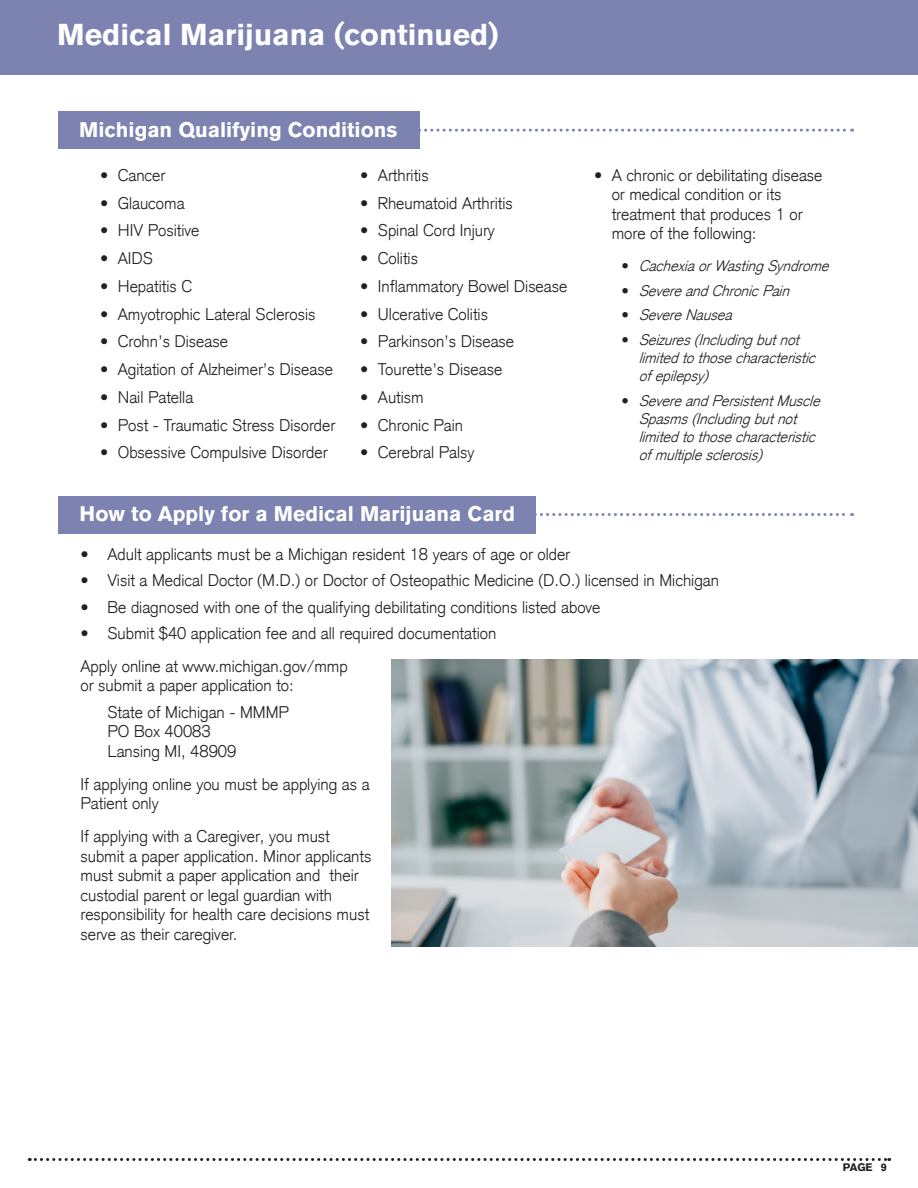
<style>
.page{position:relative;width:918px;height:1188px;background:#fff}
.page>*{position:absolute;margin:0;border:0;box-sizing:border-box;transform-origin:0 0}
.t1{font:700 30px "Akzidenz Grotesk BQ";color:#fff}
.t2{font:700 21px "Akzidenz Grotesk BQ";color:#fff}
.t3{font:300 16.5px/19.5px "Akzidenz Grotesk CE";color:#231f20}
.t4{font:italic 300 15px/18px "Akzidenz Grotesk CE";color:#231f20}
.t5{font:700 10.8px "Akzidenz Grotesk BQ";color:#231f20}
.s1{font-style:normal}
</style>
<div class="page">
<svg style="left:29px;top:1158px;width:861px;height:3px"></svg>
<div style="left:0;top:0;width:918px;height:75px;background:#7c83b1"></div>
<svg style="left:536px;top:513px;width:317px;height:3px"></svg>
<svg style="left:420px;top:129px;width:433px;height:3px"></svg>
<img style="left:392px;top:660px;width:526px;height:286px">
<div style="left:58px;top:496px;width:478px;height:37px;background:#7c83b1"></div>
<div style="left:58px;top:111px;width:362px;height:38px;background:#7c83b1"></div>
<p class="t1" style="left:57px;top:17px;width:443px">Medical Marijuana (continued)</p>
<p class="t2" style="left:79px;top:118px;width:320px">Michigan Qualifying Conditions</p>
<p class="t3" style="left:100px;top:165px;width:67px">• Cancer</p>
<p class="t3" style="left:100px;top:193px;width:86px">• Glaucoma</p>
<p class="t3" style="left:100px;top:221px;width:101px">• HIV Positive</p>
<p class="t3" style="left:100px;top:248px;width:54px">• AIDS</p>
<p class="t3" style="left:100px;top:276px;width:93px">• Hepatitis C</p>
<p class="t3" style="left:100px;top:304px;width:217px">• Amyotrophic Lateral Sclerosis</p>
<p class="t3" style="left:100px;top:332px;width:129px">• Crohn’s Disease</p>
<p class="t3" style="left:100px;top:359px;width:234px">• Agitation of Alzheimer’s Disease</p>
<p class="t3" style="left:100px;top:387px;width:95px">• Nail Patella</p>
<p class="t3" style="left:100px;top:415px;width:237px">• Post - Traumatic Stress Disorder</p>
<p class="t3" style="left:100px;top:443px;width:229px">• Obsessive Compulsive Disorder</p>
<p class="t3" style="left:360px;top:165px;width:70px">• Arthritis</p>
<p class="t3" style="left:360px;top:193px;width:154px">• Rheumatoid Arthritis</p>
<p class="t3" style="left:360px;top:221px;width:136px">• Spinal Cord Injury</p>
<p class="t3" style="left:360px;top:248px;width:59px">• Colitis</p>
<p class="t3" style="left:360px;top:276px;width:209px">• Inflammatory Bowel Disease</p>
<p class="t3" style="left:360px;top:304px;width:129px">• Ulcerative Colitis</p>
<p class="t3" style="left:360px;top:332px;width:155px">• Parkinson’s Disease</p>
<p class="t3" style="left:360px;top:359px;width:143px">• Tourette’s Disease</p>
<p class="t3" style="left:360px;top:387px;width:65px">• Autism</p>
<p class="t3" style="left:360px;top:415px;width:104px">• Chronic Pain</p>
<p class="t3" style="left:360px;top:443px;width:116px">• Cerebral Palsy</p>
<p class="t2" style="left:80px;top:502px;width:437px">How to Apply for a Medical Marijuana Card</p>
<p class="t3" style="left:612px;top:165px;width:212px;text-indent:-18px">• A chronic or debilitating disease or medical condition or its treatment that produces 1 or more of the following:</p>
<p class="t4" style="left:621px;top:256px;width:214px"><span class="s1">•</span> CachexiaorWastingSyndrome</p>
<p class="t4" style="left:621px;top:281px;width:175px"><span class="s1">•</span> SevereandChronicPain</p>
<p class="t4" style="left:621px;top:306px;width:117px"><span class="s1">•</span> SevereNausea</p>
<p class="t4" style="left:639px;top:331px;width:183px;text-indent:-17px"><span class="s1">•</span> Seizures(Includingbutnot limitedtothosecharacteristic ofepilepsy)</p>
<p class="t4" style="left:639px;top:391px;width:188px;text-indent:-17px"><span class="s1">•</span> SevereandPersistentMuscle<br>Spasms(Includingbutnot limitedtothosecharacteristic ofmultiplesclerosis)</p>
<p class="t3" style="left:81px;top:544px;width:491px">• Adult applicants must be a Michigan resident 18 years of age or older</p>
<p class="t3" style="left:81px;top:571px;width:640px">• Visit a Medical Doctor (M.D.) or Doctor of Osteopathic Medicine (D.O.) licensed in Michigan</p>
<p class="t3" style="left:81px;top:597px;width:522px">• Be diagnosed with one of the qualifying debilitating conditions listed above</p>
<p class="t3" style="left:81px;top:623px;width:417px">• Submit $40 application fee and all required documentation</p>
<p class="t3" style="left:81px;top:656px;width:269px">Apply online at www.michigan.gov/mmp or submit a paper application to:</p>
<p class="t3" style="left:108px;top:702px;width:183px">State of Michigan - MMMP</p>
<p class="t3" style="left:108px;top:721px;width:105px">PO Box 40083</p>
<p class="t3" style="left:108px;top:741px;width:130px">Lansing MI, 48909</p>
<p class="t3" style="left:81px;top:774px;width:291px">If applying online you must be applying as a<br>Patient only</p>
<p class="t3" style="left:81px;top:826px;width:292px">If applying with a Caregiver, you must submit a paper application. Minor applicants must submit a paper application and their custodial parent or legal guardian with responsibility for health care decisions must serve as their caregiver.</p>
<p class="t5" style="left:843px;top:1161px;width:46px">PAGE 9</p>
</div>
